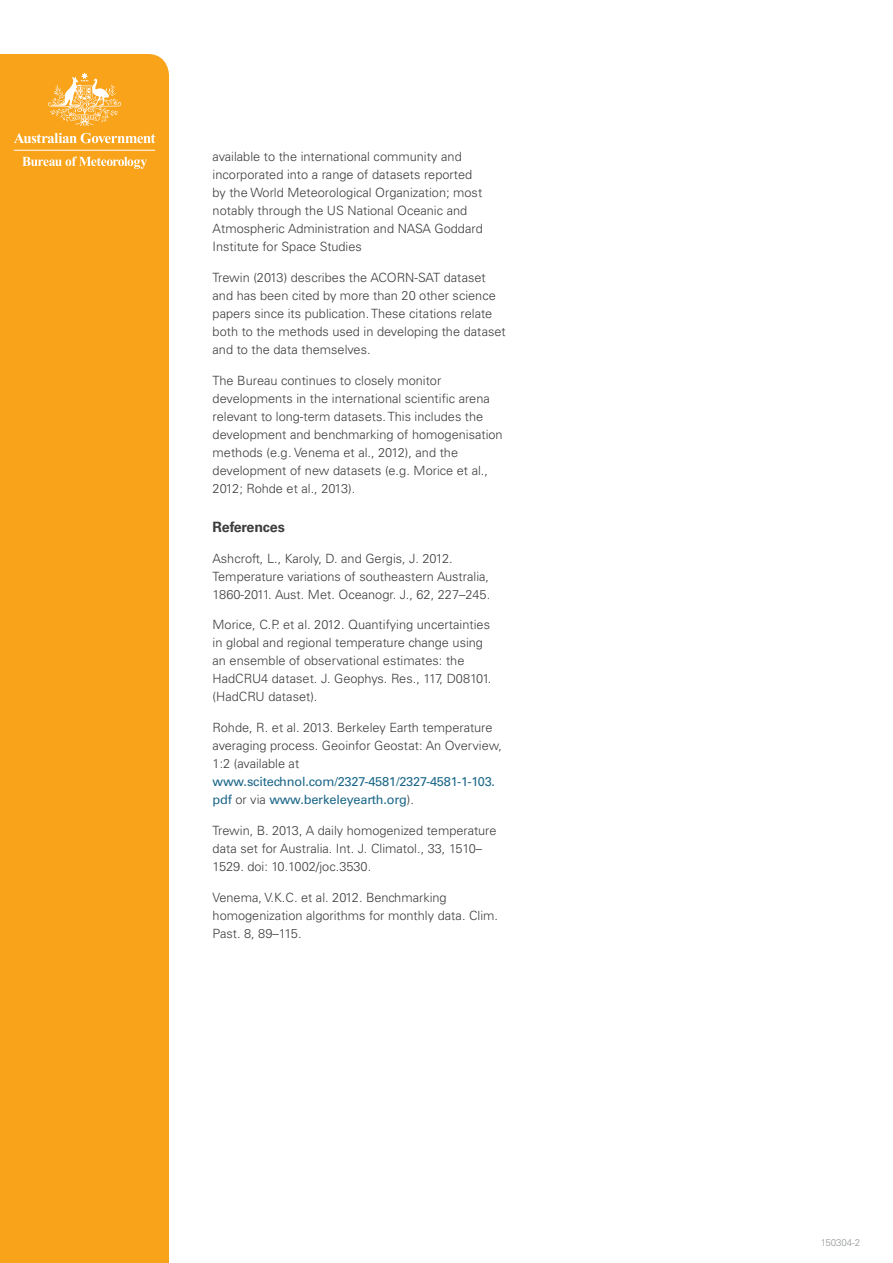
<style>
.page{position:relative;width:893px;height:1263px;background:#fff}
.page>*{position:absolute;margin:0;border:0;box-sizing:border-box;transform-origin:0 0}
.t1{font:700 14.25px "Univers CE";letter-spacing:-.01em;color:#3e3e3f}
.t2{font:300 12.75px/18px "Univers";color:#3e3e3f}
.t3{font:500 12.75px/18px "Univers CE";letter-spacing:-.015em;color:#1b6788}
.t4{font:300 9.75px "Univers";letter-spacing:-.01em;color:#939598}
.s1{font-family:"Univers";font-weight:300;color:#3e3e3f}
</style>
<div class="page">
<div style="left:0;top:54px;width:169px;height:1209px;background:#f9a31b"></div>
<svg style="left:14px;top:133px;width:141px;height:10px"></svg>
<svg style="left:48px;top:72px;width:73px;height:54px"></svg>
<hr style="left:14px;top:150px;width:141px;height:1px;background:#fff">
<svg style="left:22px;top:157px;width:125px;height:12px"></svg>
<p class="t2" style="left:213px;top:148px;width:272px">available to the international community and incorporated into a range of datasets reported by the World Meteorological Organization; most notably through the US National Oceanic and Atmospheric Administration and NASA Goddard Institute for Space Studies</p>
<p class="t2" style="left:213px;top:268px;width:295px">Trewin (2013) describes the ACORN-SAT dataset and has been cited by more than 20 other science papers since its publication. These citations relate both to the methods used in developing the dataset and to the data themselves.</p>
<p class="t2" style="left:213px;top:371px;width:292px">The Bureau continues to closely monitor developments in the international scientific arena relevant to long-term datasets. This includes the development and benchmarking of homogenisation methods (e.g. Venema et al., 2012), and the development of new datasets (e.g. Morice et al., 2012; Rohde et al., 2013).</p>
<p class="t1" style="left:213px;top:518px;width:74px">References</p>
<p class="t2" style="left:213px;top:549px;width:279px">Ashcroft, L., Karoly, D. and Gergis, J. 2012.<br>Temperature variations of southeastern Australia,<br>1860-2011. Aust. Met. Oceanogr. J., 62, 227–245.</p>
<p class="t2" style="left:213px;top:616px;width:280px">Morice, C.P. et al. 2012. Quantifying uncertainties in global and regional temperature change using an ensemble of observational estimates: the HadCRU4 dataset. J. Geophys. Res., 117, D08101. (HadCRU dataset).</p>
<p class="t2" style="left:213px;top:719px;width:291px">Rohde, R. et al. 2013. Berkeley Earth temperature averaging process. Geoinfor Geostat: An Overview,<br>1:2 (available at</p>
<p class="t3" style="left:213px;top:773px;width:284px">www.scitechnol.com/2327-4581/2327-4581-1-103. pdf <span class="s1">or via</span> www.berkeleyearth.org<span class="s1">).</span></p>
<p class="t2" style="left:213px;top:821px;width:285px">Trewin, B. 2013, A daily homogenized temperature data set for Australia. Int. J. Climatol., 33, 1510–<br>1529. doi: 10.1002/joc.3530.</p>
<p class="t2" style="left:213px;top:888px;width:287px">Venema, V.K.C. et al. 2012. Benchmarking homogenization algorithms for monthly data. Clim.<br>Past. 8, 89–115.</p>
<p class="t4" style="left:821px;top:1237px;width:41px">150304-2</p>
</div>
